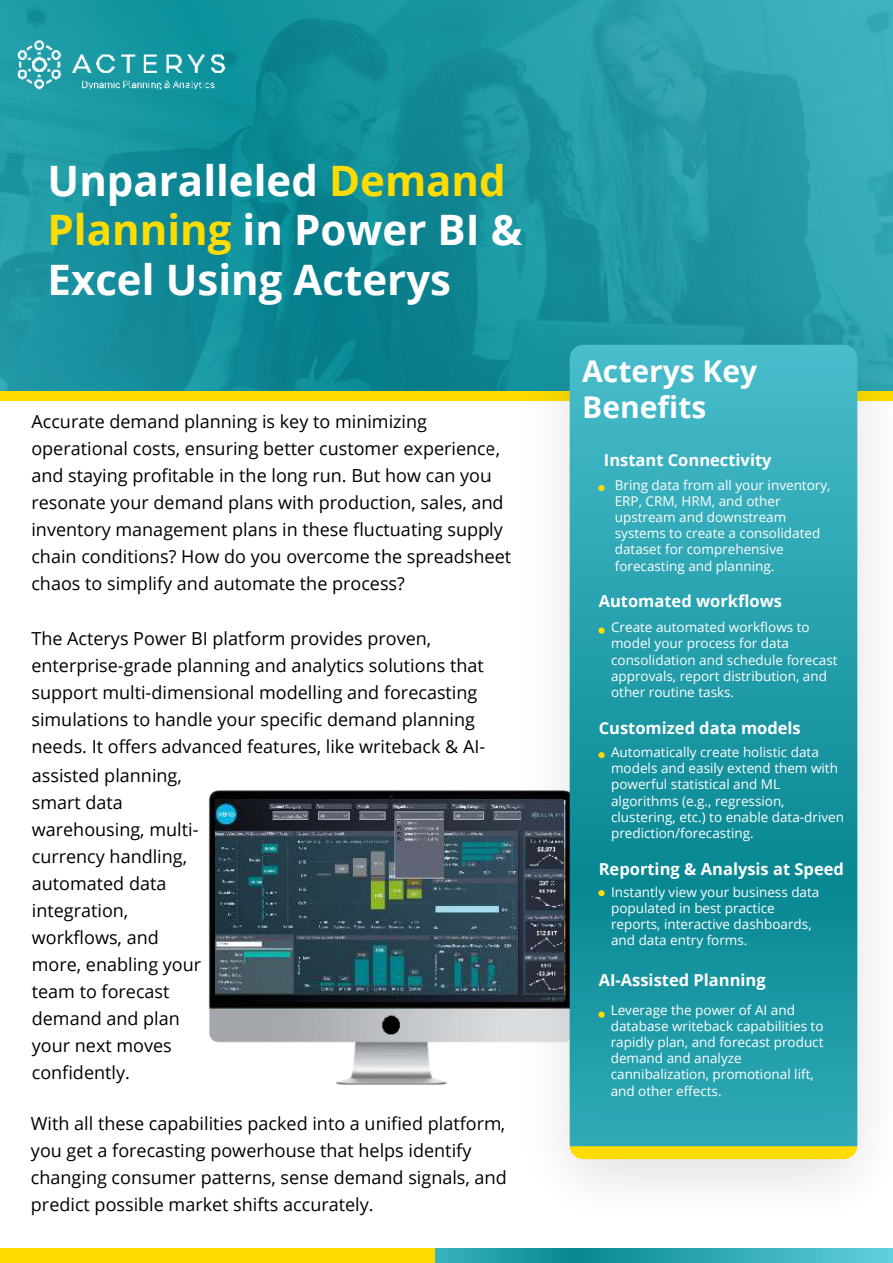
<style>
.page{position:relative;width:893px;height:1263px;background:#fff}
.page>*{position:absolute;margin:0;border:0;box-sizing:border-box;transform-origin:0 0}
.t1{font:700 42px/49.3px "Open Sans";color:#fff}
.t2{font:700 30px/36px "Open Sans";color:#fff}
.t3{font:18px/27px "Open Sans";color:#000}
.t4{font:700 16.5px "Open Sans";color:#fff}
.t5{font:13.5px/16.2px "Open Sans";color:#fff}
.s1{color:#fedc00}
</style>
<div class="page">
<img style="left:208px;top:790px;width:280px;height:295px">
<img style="left:216px;top:800px;width:272px;height:201px">
<img style="left:0;top:0;width:893px;height:391px">
<div style="left:0;top:1249px;width:435px;height:14px;background:#fedc00"></div>
<div style="left:0;top:391px;width:892px;height:10px;background:#fedc00"></div>
<svg style="left:435px;top:1249px;width:458px;height:14px;background:#2ea7b4"></svg>
<img style="left:488px;top:273px;width:405px;height:801px">
<svg style="left:569px;top:344px;width:289px;height:730px;background:#249eab"></svg>
<img style="left:488px;top:1074px;width:405px;height:177px">
<svg style="left:569px;top:1145px;width:289px;height:14px;background:#ebd815"></svg>
<div style="left:598px;top:485px;width:7px;height:6px;background:#fedc00;border-radius:50%"></div>
<svg style="left:598px;top:627px;width:7px;height:7px"></svg>
<div style="left:598px;top:752px;width:7px;height:6px;background:#fedc00;border-radius:50%"></div>
<div style="left:598px;top:890px;width:7px;height:6px;background:#fedc00;border-radius:50%"></div>
<svg style="left:598px;top:1011px;width:7px;height:7px"></svg>
<img style="left:367px;top:1012px;width:47px;height:26px">
<img style="left:0;top:0;width:247px;height:162px">
<h1 class="t1" style="left:48px;top:155px;width:476px">Unparalleled <span class="s1">Demand<br>Planning</span> in Power BI &amp;<br>Excel Using Acterys</h1>
<p class="t3" style="left:31px;top:407px;width:481px">Accurate demand planning is key to minimizing operational costs, ensuring better customer experience, and staying profitable in the long run. But how can you resonate your demand plans with production, sales, and inventory management plans in these fluctuating supply chain conditions? How do you overcome the spreadsheet chaos to simplify and automate the process?</p>
<p class="t3" style="left:31px;top:625px;width:455px">The Acterys Power BI platform provides proven, enterprise-grade planning and analytics solutions that support multi-dimensional modelling and forecasting simulations to handle your specific demand planning needs. It offers advanced features, like writeback &amp; AI-</p>
<p class="t3" style="left:32px;top:761px;width:171px">assisted planning, smart data warehousing, multi&shy;currency handling, automated data integration, workflows, and more, enabling your team to forecast demand and plan your next moves confidently.</p>
<p class="t3" style="left:31px;top:1109px;width:477px">With all these capabilities packed into a unified platform, you get a forecasting powerhouse that helps identify changing consumer patterns, sense demand signals, and predict possible market shifts accurately.</p>
<h2 class="t2" style="left:582px;top:352px;width:176px">Acterys Key<br>Benefits</h2>
<p class="t4" style="left:604px;top:448px;width:169px">Instant Connectivity</p>
<p class="t5" style="left:615px;top:476px;width:217px">Bring data from all your inventory,<br>ERP, CRM, HRM, and other upstream and downstream systems to create a consolidated dataset for comprehensive forecasting and planning.</p>
<p class="t4" style="left:599px;top:589px;width:185px">Automated workflows</p>
<p class="t5" style="left:611px;top:619px;width:228px">Create automated workflows to model your process for data consolidation and schedule forecast approvals, report distribution, and other routine tasks.</p>
<p class="t4" style="left:599px;top:716px;width:204px">Customized data models</p>
<p class="t5" style="left:611px;top:744px;width:234px">Automatically create holistic data models and easily extend them with powerful statistical and ML algorithms (e.g., regression, clustering, etc.) to enable data-driven prediction/forecasting.</p>
<p class="t4" style="left:599px;top:857px;width:247px">Reporting &amp; Analysis at Speed</p>
<p class="t5" style="left:611px;top:883px;width:210px">Instantly view your business data populated in best practice reports, interactive dashboards, and data entry forms.</p>
<p class="t4" style="left:599px;top:969px;width:169px">AI-Assisted Planning</p>
<p class="t5" style="left:611px;top:1001px;width:214px">Leverage the power of AI and database writeback capabilities to rapidly plan, and forecast product demand and analyze cannibalization, promotional lift, and other effects.</p>
</div>
